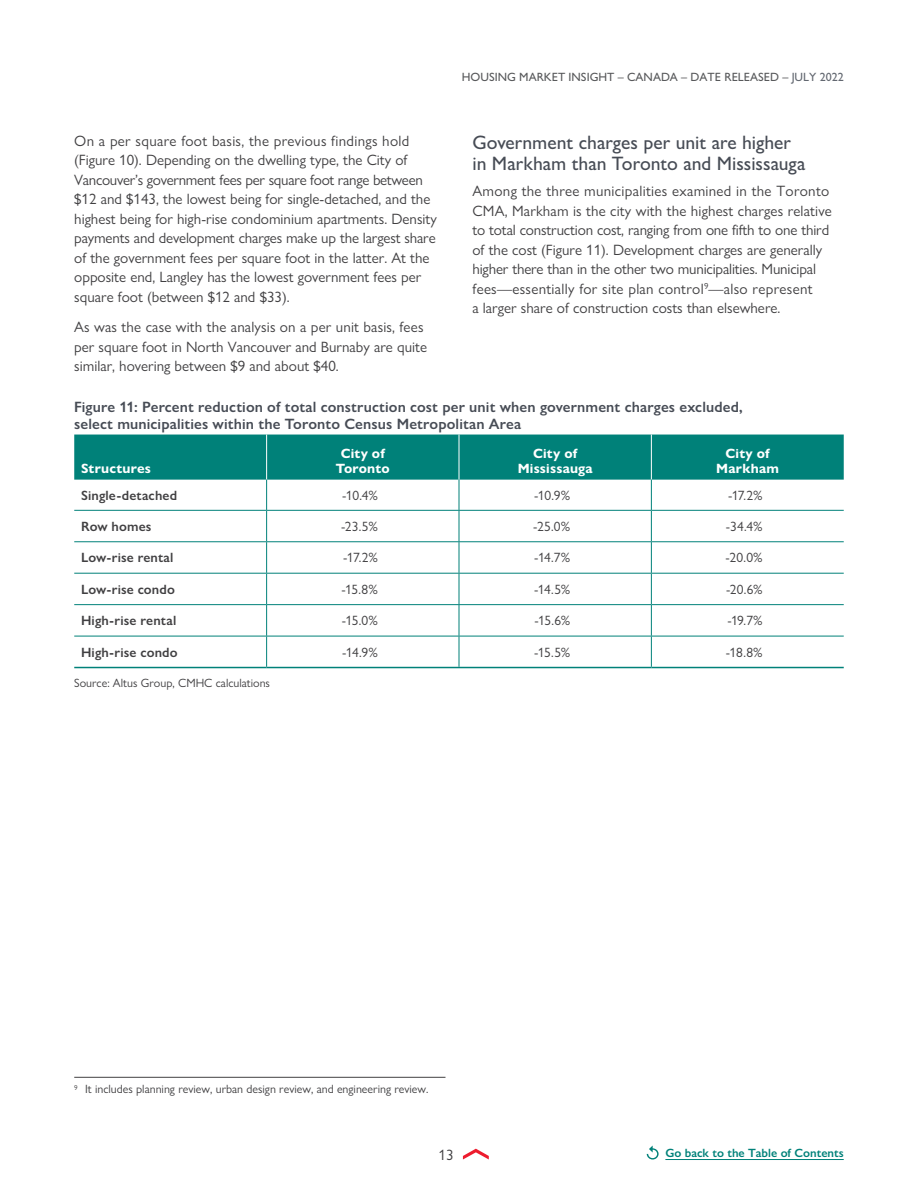
<style>
.page{position:relative;width:918px;height:1188px;background:#fff}
.page>*{position:absolute;margin:0;border:0;box-sizing:border-box;transform-origin:0 0}
.H4_Subhead3{font:500 19.5px/21px "Gill Sans Nova";color:#474c55}
.P_Body{font:15px/19.5px "Gill Sans Nova";color:#414042}
.t1{font:600 15px/16.5px "Gill Sans Nova";letter-spacing:.01em;color:#474c55}
.Table_Body_right{font:13.5px "Gill Sans Nova";letter-spacing:-.035em;color:#414042}
.Table_Body_left{font:600 13.5px "Gill Sans Nova";letter-spacing:.015em;color:#414042}
.Table_Header_centre{font:700 13.5px/15px "Gill Sans Nova";letter-spacing:.015em;color:#fff;text-align:center}
.Table_Header_left{font:700 13.5px "Gill Sans Nova";letter-spacing:.02em;color:#fff}
.P_Body-2{font:12px "Gill Sans Nova";color:#414042}
.t2{font:500 12px "Gill Sans Nova";color:#58595b}
.P_Table_Source_w_Not{font:12px "Gill Sans Nova";color:#414042}
.P_Return_to_TOC{font:600 12px "Gill Sans Nova";color:#008179}
.s1{color:#626770}
</style>
<div class="page">
<svg style="left:463px;top:1149px;width:26px;height:11px"></svg>
<hr style="left:74px;top:1077px;width:372px;height:1px;background:#414042">
<div style="left:74px;top:435px;width:770px;height:45px;background:#008179"></div>
<hr style="left:266px;top:435px;width:1px;height:45px;background:#fff">
<hr style="left:459px;top:435px;width:1px;height:45px;background:#fff">
<hr style="left:651px;top:435px;width:1px;height:45px;background:#fff">
<hr style="left:74px;top:510px;width:193px;height:1px;background:#008179">
<hr style="left:651px;top:510px;width:193px;height:1px;background:#008179">
<hr style="left:74px;top:541px;width:193px;height:1px;background:#008179">
<hr style="left:651px;top:541px;width:193px;height:1px;background:#008179">
<hr style="left:74px;top:573px;width:193px;height:1px;background:#008179">
<hr style="left:651px;top:573px;width:193px;height:1px;background:#008179">
<hr style="left:74px;top:604px;width:193px;height:1px;background:#008179">
<hr style="left:651px;top:604px;width:193px;height:1px;background:#008179">
<hr style="left:74px;top:636px;width:193px;height:1px;background:#008179">
<hr style="left:651px;top:636px;width:193px;height:1px;background:#008179">
<hr style="left:74px;top:667px;width:193px;height:1px;background:#008179">
<hr style="left:651px;top:667px;width:193px;height:1px;background:#008179">
<hr style="left:651px;top:480px;width:1px;height:30px;background:#008179">
<hr style="left:651px;top:511px;width:1px;height:30px;background:#008179">
<hr style="left:651px;top:542px;width:1px;height:31px;background:#008179">
<hr style="left:651px;top:574px;width:1px;height:30px;background:#008179">
<hr style="left:651px;top:605px;width:1px;height:31px;background:#008179">
<hr style="left:651px;top:636px;width:1px;height:31px;background:#008179">
<hr style="left:267px;top:667px;width:192px;height:1px;background:#008179">
<hr style="left:459px;top:667px;width:192px;height:1px;background:#008179">
<hr style="left:267px;top:510px;width:192px;height:1px;background:#008179">
<hr style="left:459px;top:510px;width:192px;height:1px;background:#008179">
<hr style="left:267px;top:541px;width:192px;height:1px;background:#008179">
<hr style="left:459px;top:541px;width:192px;height:1px;background:#008179">
<hr style="left:267px;top:573px;width:192px;height:1px;background:#008179">
<hr style="left:459px;top:573px;width:192px;height:1px;background:#008179">
<hr style="left:267px;top:604px;width:192px;height:1px;background:#008179">
<hr style="left:459px;top:604px;width:192px;height:1px;background:#008179">
<hr style="left:267px;top:636px;width:192px;height:1px;background:#008179">
<hr style="left:459px;top:636px;width:192px;height:1px;background:#008179">
<hr style="left:266px;top:480px;width:1px;height:30px;background:#008179">
<hr style="left:459px;top:480px;width:1px;height:30px;background:#008179">
<hr style="left:266px;top:511px;width:1px;height:30px;background:#008179">
<hr style="left:459px;top:511px;width:1px;height:30px;background:#008179">
<hr style="left:266px;top:542px;width:1px;height:31px;background:#008179">
<hr style="left:459px;top:542px;width:1px;height:31px;background:#008179">
<hr style="left:266px;top:574px;width:1px;height:30px;background:#008179">
<hr style="left:459px;top:574px;width:1px;height:30px;background:#008179">
<hr style="left:266px;top:605px;width:1px;height:31px;background:#008179">
<hr style="left:459px;top:605px;width:1px;height:31px;background:#008179">
<hr style="left:266px;top:636px;width:1px;height:31px;background:#008179">
<hr style="left:459px;top:636px;width:1px;height:31px;background:#008179">
<hr style="left:665px;top:1159px;width:179px;height:1px;background:#008179">
<svg style="left:647px;top:1146px;width:12px;height:14px"></svg>
<p class="P_Body" style="left:74px;top:131px;width:364px">On a per square foot basis, the previous findings hold (Figure 10). Depending on the dwelling type, the City of Vancouver’s government fees per square foot range between $12 and $143, the lowest being for single-detached, and the highest being for high-rise condominium apartments. Density payments and development charges make up the largest share of the government fees per square foot in the latter. At the opposite end, Langley has the lowest government fees per square foot (between $12 and $33).</p>
<p class="P_Body" style="left:74px;top:317px;width:354px">As was the case with the analysis on a per unit basis, fees per square foot in North Vancouver and Burnaby are quite similar, hovering between $9 and about $40.</p>
<p class="t2" style="left:462px;top:70px;width:383px">HOUSING MARKET INSIGHT – CANADA – DATE RELEASED – <span class="s1">JULY 2022</span></p>
<h4 class="H4_Subhead3" style="left:472px;top:132px;width:334px">Government charges per unit are higher in Markham than Toronto and Mississauga</h4>
<p class="P_Body" style="left:472px;top:181px;width:361px">Among the three municipalities examined in the Toronto CMA, Markham is the city with the highest charges relative to total construction cost, ranging from one fifth to one third of the cost (Figure 11). Development charges are generally higher there than in the other two municipalities. Municipal fees—essentially for site plan control<sup>9</sup>—also represent<br>a larger share of construction costs than elsewhere.</p>
<h4 class="t1" style="left:74px;top:399px;width:670px">Figure 11: Percent reduction of total construction cost per unit when government charges excluded, select municipalities within the Toronto Census Metropolitan Area</h4>
<p class="Table_Header_left" style="left:81px;top:460px;width:72px">Structures</p>
<p class="Table_Header_centre" style="left:336px;top:446px;width:56px">City of<br>Toronto</p>
<p class="Table_Header_centre" style="left:518px;top:446px;width:77px">City of<br>Mississauga</p>
<p class="Table_Header_centre" style="left:716px;top:446px;width:64px">City of<br>Markham</p>
<p class="Table_Body_left" style="left:81px;top:487px;width:98px">Single-detached</p>
<p class="Table_Body_right" style="left:342px;top:487px;width:37px">-10.4%</p>
<p class="Table_Body_right" style="left:534px;top:487px;width:38px">-10.9%</p>
<p class="Table_Body_right" style="left:728px;top:487px;width:36px">-17.2%</p>
<p class="Table_Body_left" style="left:81px;top:518px;width:72px">Row homes</p>
<p class="Table_Body_right" style="left:341px;top:518px;width:38px">-23.5%</p>
<p class="Table_Body_right" style="left:533px;top:518px;width:39px">-25.0%</p>
<p class="Table_Body_right" style="left:726px;top:518px;width:38px">-34.4%</p>
<p class="Table_Body_left" style="left:81px;top:549px;width:94px">Low-rise rental</p>
<p class="Table_Body_right" style="left:343px;top:550px;width:36px">-17.2%</p>
<p class="Table_Body_right" style="left:534px;top:550px;width:38px">-14.7%</p>
<p class="Table_Body_right" style="left:726px;top:550px;width:39px">-20.0%</p>
<p class="Table_Body_left" style="left:81px;top:581px;width:95px">Low-rise condo</p>
<p class="Table_Body_right" style="left:342px;top:581px;width:38px">-15.8%</p>
<p class="Table_Body_right" style="left:534px;top:581px;width:38px">-14.5%</p>
<p class="Table_Body_right" style="left:726px;top:581px;width:38px">-20.6%</p>
<p class="Table_Body_left" style="left:81px;top:612px;width:97px">High-rise rental</p>
<p class="Table_Body_right" style="left:342px;top:612px;width:38px">-15.0%</p>
<p class="Table_Body_right" style="left:535px;top:612px;width:37px">-15.6%</p>
<p class="Table_Body_right" style="left:727px;top:612px;width:37px">-19.7%</p>
<p class="Table_Body_left" style="left:81px;top:644px;width:98px">High-rise condo</p>
<p class="Table_Body_right" style="left:342px;top:644px;width:37px">-14.9%</p>
<p class="Table_Body_right" style="left:534px;top:644px;width:38px">-15.5%</p>
<p class="Table_Body_right" style="left:726px;top:644px;width:38px">-18.8%</p>
<p class="P_Table_Source_w_Not" style="left:74px;top:675px;width:197px">Source: Altus Group, CMHC calculations</p>
<p class="P_Body-2" style="left:74px;top:1082px;width:356px"><sup>9</sup> It includes planning review, urban design review, and engineering review.</p>
<p class="P_Body" style="left:439px;top:1145px;width:16px">13</p>
<p class="P_Return_to_TOC" style="left:665px;top:1145px;width:180px">Go back to the Table of Contents</p>
</div>
